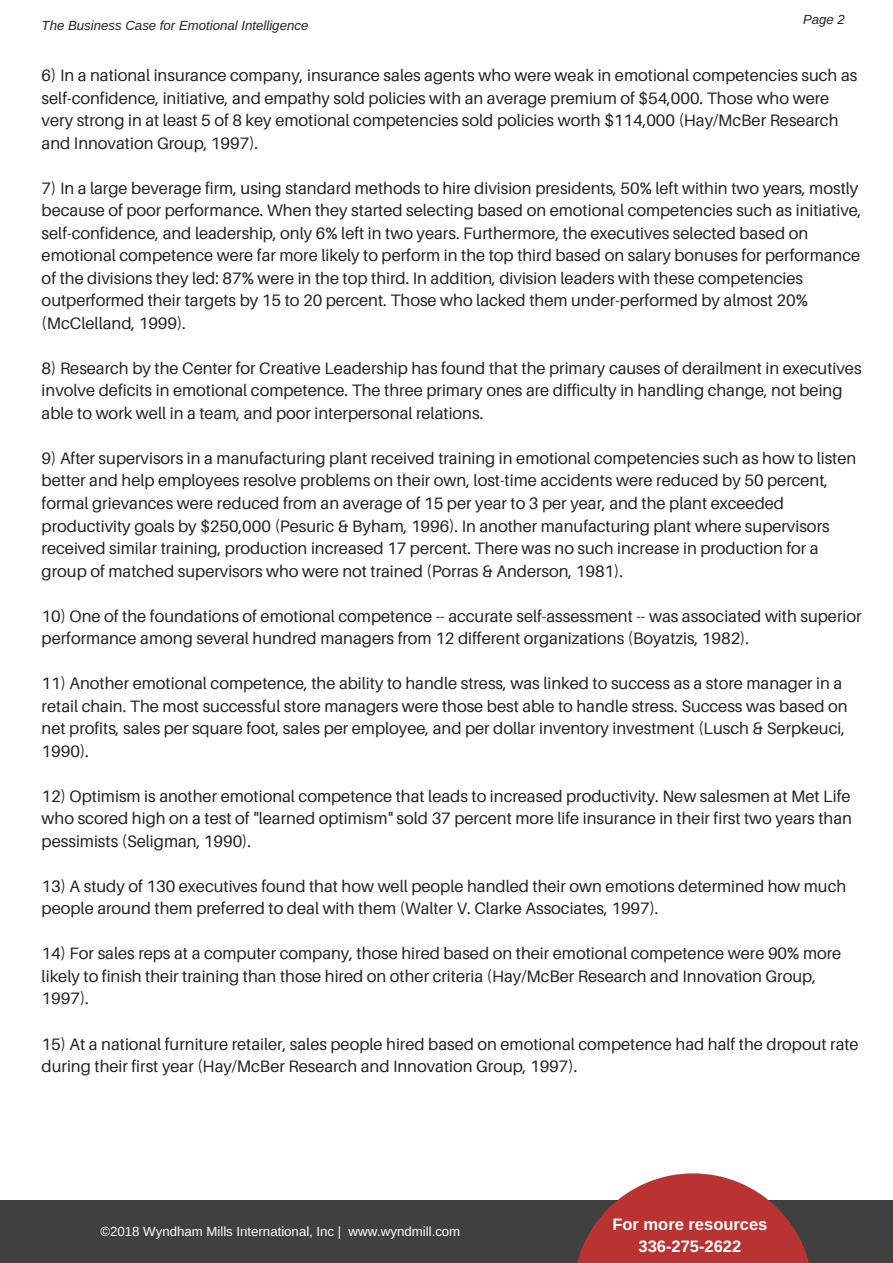
<style>
.page{position:relative;width:893px;height:1263px;background:#fff}
.page>*{position:absolute;margin:0;border:0;box-sizing:border-box;transform-origin:0 0}
.t1{font:16.5px/22.5px "Aileron";color:#222}
.t2{font:700 16.5px/22.5px "Arimo";color:#fff;text-align:center}
.t3{font:13.2px "Arimo";color:#fff}
.t4{font:italic 13.2px "Arimo";color:#222}
</style>
<div class="page">
<div style="left:0;top:1200px;width:893px;height:63px;background:#404040"></div>
<svg style="left:577px;top:1173px;width:232px;height:90px"></svg>
<p class="t4" style="left:42px;top:18px;width:268px">The Business Case for Emotional Intelligence</p>
<p class="t4" style="left:803px;top:12px;width:43px">Page 2</p>
<p class="t1" style="left:42px;top:64px;width:817px">6) In a national insurance company, insurance sales agents who were weak in emotional competencies such as self-confidence, initiative, and empathy sold policies with an average premium of $54,000. Those who were very strong in at least 5 of 8 key emotional competencies sold policies worth $114,000 (Hay/McBer Research and Innovation Group, 1997).</p>
<p class="t1" style="left:42px;top:176px;width:821px">7) In a large beverage firm, using standard methods to hire division presidents, 50% left within two years, mostly because of poor performance. When they started selecting based on emotional competencies such as initiative, self-confidence, and leadership, only 6% left in two years. Furthermore, the executives selected based on emotional competence were far more likely to perform in the top third based on salary bonuses for performance of the divisions they led: 87% were in the top third. In addition, division leaders with these competencies outperformed their targets by 15 to 20 percent. Those who lacked them under-performed by almost 20% (McClelland, 1999).</p>
<p class="t1" style="left:42px;top:356px;width:821px">8) Research by the Center for Creative Leadership has found that the primary causes of derailment in executives involve deficits in emotional competence. The three primary ones are difficulty in handling change, not being able to work well in a team, and poor interpersonal relations.</p>
<p class="t1" style="left:42px;top:447px;width:816px">9) After supervisors in a manufacturing plant received training in emotional competencies such as how to listen better and help employees resolve problems on their own, lost-time accidents were reduced by 50 percent, formal grievances were reduced from an average of 15 per year to 3 per year, and the plant exceeded productivity goals by $250,000 (Pesuric &amp; Byham, 1996). In another manufacturing plant where supervisors received similar training, production increased 17 percent. There was no such increase in production for a group of matched supervisors who were not trained (Porras &amp; Anderson, 1981).</p>
<p class="t1" style="left:42px;top:604px;width:821px">10) One of the foundations of emotional competence -- accurate self-assessment -- was associated with superior performance among several hundred managers from 12 different organizations (Boyatzis, 1982).</p>
<p class="t1" style="left:42px;top:672px;width:808px">11) Another emotional competence, the ability to handle stress, was linked to success as a store manager in a retail chain. The most successful store managers were those best able to handle stress. Success was based on net profits, sales per square foot, sales per employee, and per dollar inventory investment (Lusch &amp; Serpkeuci, 1990).</p>
<p class="t1" style="left:42px;top:784px;width:812px;text-align:justify">12) Optimism is another emotional competence that leads to increased productivity. New salesmen at Met Life who scored high on a test of "learned optimism" sold 37 percent more life insurance in their first two years than pessimists (Seligman, 1990).</p>
<p class="t1" style="left:42px;top:874px;width:806px">13) A study of 130 executives found that how well people handled their own emotions determined how much people around them preferred to deal with them (Walter V. Clarke Associates, 1997).</p>
<p class="t1" style="left:42px;top:942px;width:801px">14) For sales reps at a computer company, those hired based on their emotional competence were 90% more likely to finish their training than those hired on other criteria (Hay/McBer Research and Innovation Group,<br>1997).</p>
<p class="t1" style="left:42px;top:1032px;width:818px">15) At a national furniture retailer, sales people hired based on emotional competence had half the dropout rate during their first year (Hay/McBer Research and Innovation Group, 1997).</p>
<p class="t3" style="left:100px;top:1224px;width:361px">©2018 Wyndham Mills International, Inc | www.wyndmill.com</p>
<p class="t2" style="left:612px;top:1213px;width:157px">For more resources<br>336-275-2622</p>
</div>
